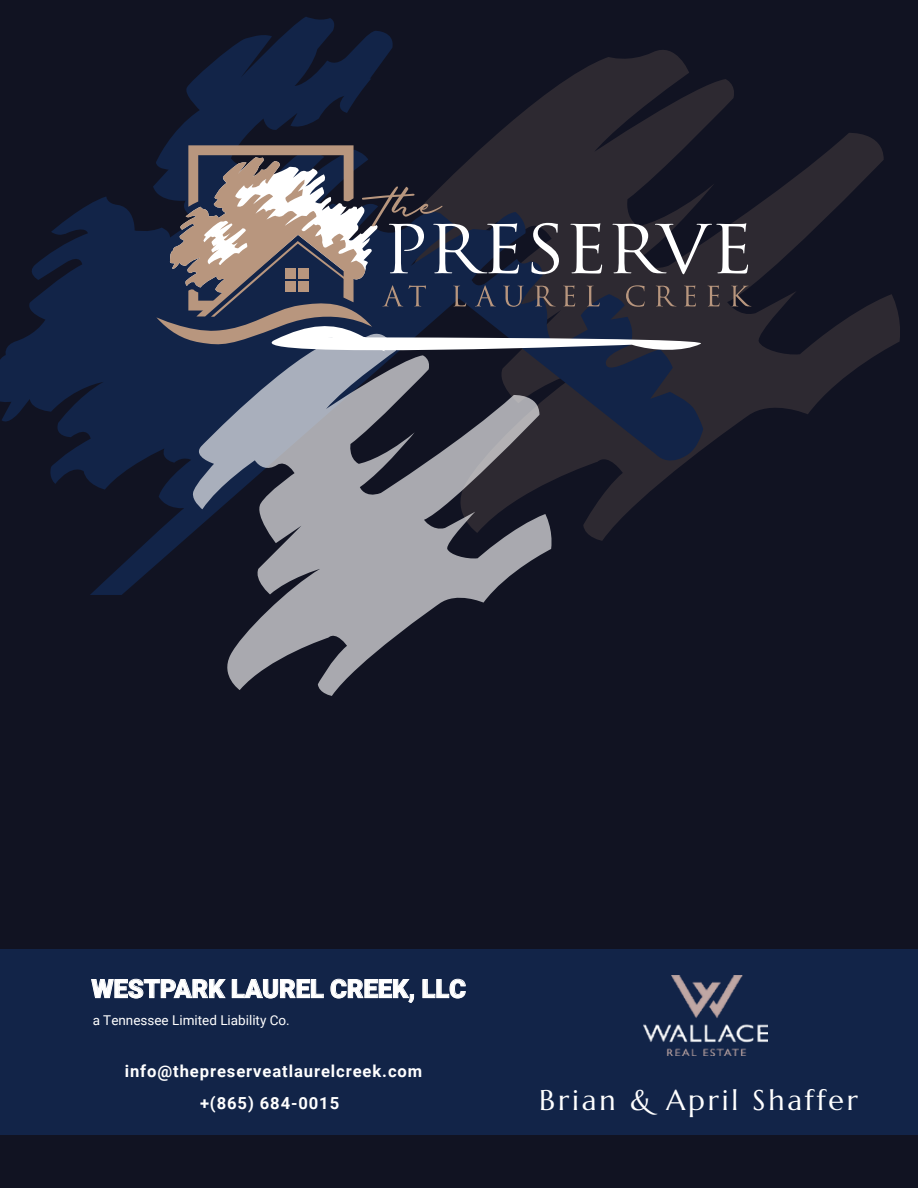
<style>
.page{position:relative;width:918px;height:1188px;background:#111322}
.page>*{position:absolute;margin:0;border:0;box-sizing:border-box;transform-origin:0 0}
.t1{font:28.5px "Marcellus";letter-spacing:.1em;color:#fff}
.t2{font:900 25.5px "Roboto";color:#fff}
.t3{font:700 16.65px "Roboto";letter-spacing:.055em;color:#fff}
.t4{font:13.5px "Roboto";color:#fff}
</style>
<div class="page">
<svg style="left:703px;top:79px;width:197px;height:369px"></svg>
<svg style="left:0;top:17px;width:703px;height:578px"></svg>
<svg style="left:193px;top:360px;width:359px;height:336px"></svg>
<svg style="left:156px;top:145px;width:595px;height:215px"></svg>
<div style="left:0;top:950px;width:918px;height:185px;background:#122448"></div>
<img style="left:643px;top:976px;width:125px;height:79px">
<svg style="left:91px;top:979px;width:135px;height:20px"></svg>
<svg style="left:232px;top:979px;width:92px;height:20px"></svg>
<svg style="left:330px;top:979px;width:84px;height:24px"></svg>
<svg style="left:422px;top:979px;width:44px;height:20px"></svg>
<h2 class="t2" style="left:91px;top:971px;width:376px">WESTPARK LAUREL CREEK, LLC</h2>
<p class="t4" style="left:93px;top:1010px;width:198px">a Tennessee Limited Liability Co.</p>
<p class="t3" style="left:125px;top:1060px;width:299px">info@thepreserveatlaurelcreek.com</p>
<p class="t3" style="left:200px;top:1091px;width:141px">+(865) 684-0015</p>
<h1 class="t1" style="left:539px;top:1082px;width:320px">Brian &amp; April Shaffer</h1>
</div>
